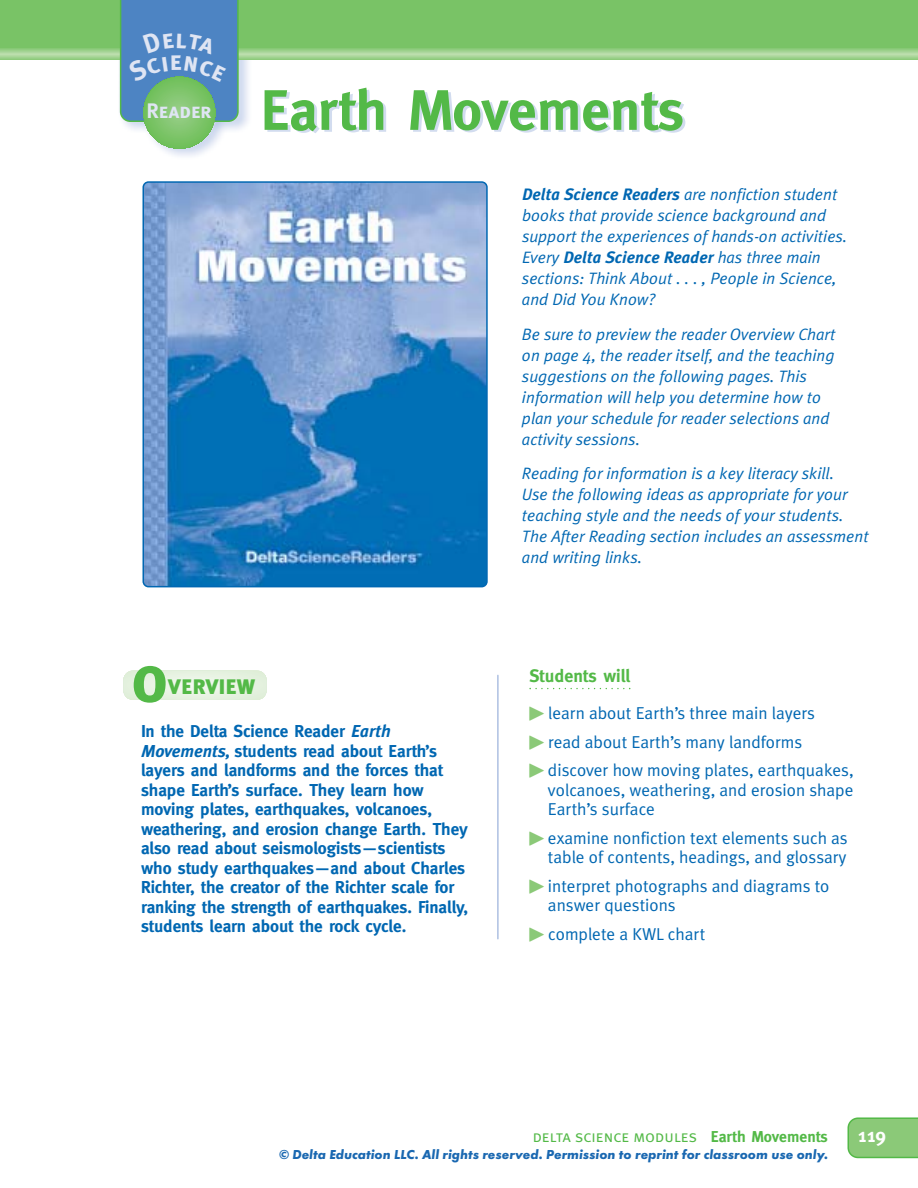
<style>
.page{position:relative;width:918px;height:1188px;background:#fff}
.page>*{position:absolute;margin:0;border:0;box-sizing:border-box;transform-origin:0 0}
.t1{font:700 57px "Meta";color:#53b947}
.t2{font:900 51px "Meta Plus";color:#53b947}
.t3{font:900 21px "Meta Plus";color:#53b947}
.t4{font:21px "Meta Bold Caps";color:#dfe5f3}
.t5{font:700 19.5px "Meta";color:#fff}
.t6{font:700 18px "Meta";color:#53b947}
.t7{font:700 17.25px/19.5px "Meta";letter-spacing:-.005em;color:#0067b2}
.t8{font:17.25px/19.5px "Meta Plus Normal";color:#0067b2}
.t9{font:italic 16.5px/21px "Meta Plus Normal";color:#0067b2}
.t10{font:italic 700 16.5px "Meta Plus";color:#0067b2}
.t11{font:16.5px "Meta Plus Normal Caps";color:#53b947}
.t12{font:italic 700 13.5px "Futura T";color:#1a68b1}
.s1{font-family:"Meta Plus";font-weight:700}
.s2{font-family:"Meta Plus Normal";font-weight:400}
.s3{font-family:"Meta Plus";font-style:italic}
.s4{font-family:"Meta";font-weight:700;font-size:15.75px}
</style>
<div class="page">
<div style="left:0;top:0;width:918px;height:58px;background:#79c366"></div>
<div style="left:0;top:49px;width:918px;height:10px;background:#90cc80"></div>
<div style="left:0;top:50px;width:918px;height:8px;background:#9bd08a"></div>
<div style="left:0;top:51px;width:918px;height:6px;background:#a3d394"></div>
<hr style="left:0;top:52px;width:918px;height:4px;background:#add79e">
<hr style="left:0;top:53px;width:918px;height:2px;background:#b8dca9">
<hr style="left:0;top:54px;width:918px;height:1px;background:#bcdead">
<svg style="left:848px;top:1117px;width:70px;height:41px;background:#89c977"></svg>
<hr style="left:497px;top:675px;width:2px;height:264px;background:#adc0e2">
<svg style="left:529px;top:688px;width:101px;height:1px"></svg>
<svg style="left:142px;top:181px;width:346px;height:406px;background:#5192c8"></svg>
<svg style="left:124px;top:671px;width:142px;height:29px;background:#e7f2e2"></svg>
<svg style="left:120px;top:0;width:119px;height:149px;background:#69a0b0"></svg>
<p class="t4" style="left:147px;top:99px;width:66px">Reader</p>
<h1 class="t1" style="left:261px;top:89px;width:425px">Earth Movements</h1>
<p class="t9" style="left:522px;top:186px;width:327px"><span class="s1">Delta Science Readers</span> are nonfiction student books that provide science background and support the experiences of hands-on activities.</p>
<p class="t10" style="left:522px;top:252px;width:300px"><span class="s2">Every</span> Delta Science Reader <span class="s2">has three main</span></p>
<p class="t9" style="left:522px;top:270px;width:316px">sections: Think About . . . , People in Science, and Did You Know?</p>
<p class="t9" style="left:522px;top:326px;width:315px">Be sure to preview the reader Overview Chart on page 4, the reader itself, and the teaching suggestions on the following pages. This information will help you determine how to plan your schedule for reader selections and activity sessions.</p>
<p class="t9" style="left:522px;top:465px;width:348px">Reading for information is a key literacy skill.<br>Use the following ideas as appropriate for your teaching style and the needs of your students.<br>The After Reading section includes an assessment and writing links.</p>
<h2 class="t2" style="left:132px;top:666px;width:36px">O</h2>
<p class="t3" style="left:168px;top:679px;width:89px">VERVIEW</p>
<p class="t7" style="left:141px;top:723px;width:329px">In the Delta Science Reader <span class="s3">Earth Movements,</span> students read about Earth’s layers and landforms and the forces that shape Earth’s surface. They learn how moving plates, earthquakes, volcanoes, weathering, and erosion change Earth. They also read about seismologists—scientists who study earthquakes—and about Charles Richter, the creator of the Richter scale for ranking the strength of earthquakes. Finally, students learn about the rock cycle.</p>
<p class="t6" style="left:529px;top:669px;width:103px">Students will</p>
<p class="t8" style="left:548px;top:701px;width:307px;line-height:28.5px">learn about Earth’s three main layers<br>read about Earth’s many landforms discover how moving plates, earthquakes,</p>
<p class="t8" style="left:548px;top:782px;width:307px">volcanoes, weathering, and erosion shape<br>Earth’s surface</p>
<p class="t8" style="left:548px;top:830px;width:301px">examine nonfiction text elements such as table of contents, headings, and glossary</p>
<p class="t8" style="left:548px;top:878px;width:283px">interpret photographs and diagrams to answer questions</p>
<p class="t8" style="left:548px;top:926px;width:159px">complete a KWL chart</p>
<p class="t11" style="left:533px;top:1127px;width:297px">delta science modules <span class="s4">Earth Movements</span></p>
<p class="t5" style="left:858px;top:1128px;width:29px">119</p>
<p class="t12" style="left:279px;top:1149px;width:551px">© Delta Education LLC. All rights reserved. Permission to reprint for classroom use only.</p>
</div>
